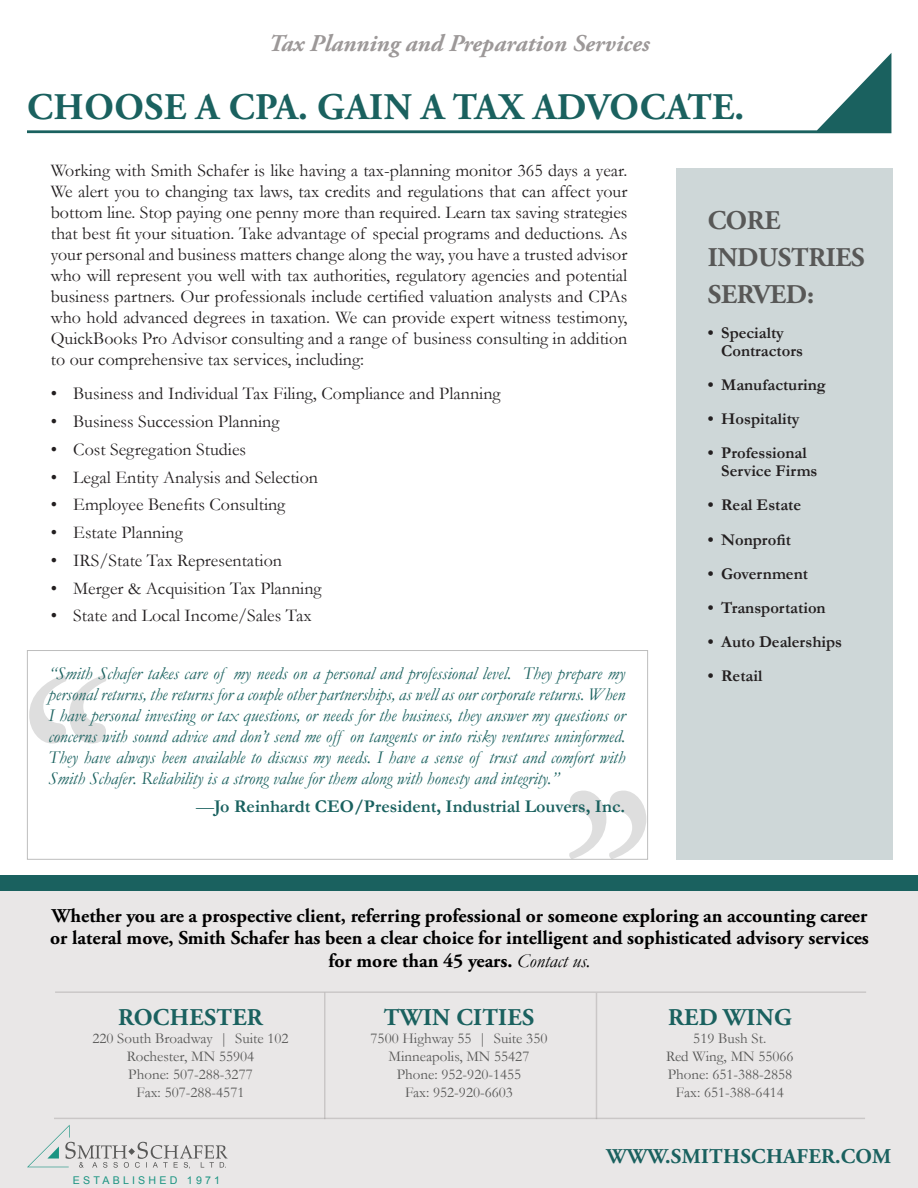
<style>
.page{position:relative;width:918px;height:1188px;background:#fff}
.page>*{position:absolute;margin:0;border:0;box-sizing:border-box;transform-origin:0 0}
.t1{font:700 37.5px "Adobe Garamond Pro";letter-spacing:.015em;color:#1a615f}
.t2{font:700 27px "Adobe Garamond Pro";letter-spacing:-.015em;color:#585857}
.t3{font:italic 700 24px "Adobe Garamond Pro";color:#9c9898}
.t4{font:700 24px "Adobe Garamond Pro";letter-spacing:.015em;color:#1a615f}
.t5{font:700 21px "Adobe Garamond Pro";letter-spacing:.015em;color:#1a615f}
.t6{font:700 19.5px "Adobe Garamond Pro";color:#000}
.t7{font:18px/21px "Garamond";color:#231f20;text-align:justify}
.t8{font:italic 18px/21px "Garamond";color:#1a615f;text-align:justify}
.t9{font:700 18px "Garamond";color:#1a615f}
.t10{font:700 16.5px/18px "Garamond";color:#231f20}
.t11{font:15px "Garamond";color:#585857}
.t12{font:10.65px "Arial";letter-spacing:.3em;color:#1a9482}
.s1{font-weight:400;font-style:italic}
.s2{font-family:"Garamond";font-weight:400;font-style:italic}
</style>
<div class="page">
<div style="left:676px;top:168px;width:216px;height:692px;background:#ced7d8"></div>
<svg style="left:29px;top:675px;width:77px;height:69px"></svg>
<svg style="left:569px;top:791px;width:77px;height:67px"></svg>
<div style="left:0;top:883px;width:918px;height:305px;background:#e9e7e7"></div>
<svg style="left:27px;top:53px;width:864px;height:80px"></svg>
<hr style="left:54px;top:1118px;width:811px;height:1px;background:#9c9898">
<hr style="left:55px;top:991px;width:811px;height:2px;background:#9c9898">
<hr style="left:324px;top:993px;width:2px;height:126px;background:#9c9898">
<hr style="left:596px;top:993px;width:1px;height:126px;background:#9c9898">
<div style="left:0;top:876px;width:918px;height:15px;background:#1a615f"></div>
<svg style="left:27px;top:1125px;width:201px;height:44px"></svg>
<p class="t3" style="left:268px;top:30px;width:383px">Tax Planning and Preparation Services</p>
<p class="t1" style="left:27px;top:85px;width:719px">CHOOSE A CPA. GAIN A TAX ADVOCATE.</p>
<p class="t7" style="left:51px;top:159px;width:578px">Working with Smith Schafer is like having a tax-planning monitor 365 days a year.<br>We alert you to changing tax laws, tax credits and regulations that can affect your bottom line. Stop paying one penny more than required. Learn tax saving strategies that best fit your situation. Take advantage of special programs and deductions. As your personal and business matters change along the way, you have a trusted advisor who will represent you well with tax authorities, regulatory agencies and potential business partners. Our professionals include certified valuation analysts and CPAs who hold advanced degrees in taxation. We can provide expert witness testimony, QuickBooks Pro Advisor consulting and a range of business consulting in addition to our comprehensive tax services, including:</p>
<p class="t7" style="left:51px;top:383px;width:451px">• Business and Individual Tax Filing, Compliance and Planning</p>
<p class="t7" style="left:51px;top:411px;width:230px">• Business Succession Planning</p>
<p class="t7" style="left:51px;top:438px;width:197px">• Cost Segregation Studies</p>
<p class="t7" style="left:51px;top:466px;width:269px">• Legal Entity Analysis and Selection</p>
<p class="t7" style="left:51px;top:494px;width:236px">• Employee Benefits Consulting</p>
<p class="t7" style="left:51px;top:522px;width:133px">• Estate Planning</p>
<p class="t7" style="left:51px;top:549px;width:233px">• IRS/State Tax Representation</p>
<p class="t7" style="left:51px;top:577px;width:272px">• Merger &amp; Acquisition Tax Planning</p>
<p class="t7" style="left:51px;top:605px;width:262px">• State and Local Income/Sales Tax</p>
<p class="t8" style="left:49px;top:662px;width:578px">“Smith Schafer takes care of my needs on a personal and professional level. They prepare my personal returns, the returns for a couple other partnerships, as well as our corporate returns. When I have personal investing or tax questions, or needs for the business, they answer my questions or concerns with sound advice and don’t send me off on tangents or into risky ventures uninformed.<br>They have always been available to discuss my needs. I have a sense of trust and comfort with Smith Schafer. Reliability is a strong value for them along with honesty and integrity.”</p>
<p class="t9" style="left:196px;top:794px;width:431px"><span class="s1">—</span>Jo Reinhardt CEO/President, Industrial Louvers, Inc.</p>
<p class="t2" style="left:708px;top:205px;width:74px">CORE</p>
<p class="t2" style="left:708px;top:242px;width:159px">INDUSTRIES</p>
<p class="t2" style="left:708px;top:279px;width:108px">SERVED:</p>
<p class="t10" style="left:721px;top:324px;width:83px;text-indent:-14px">• Specialty<br>Contractors</p>
<p class="t10" style="left:708px;top:376px;width:120px">• Manufacturing</p>
<p class="t10" style="left:708px;top:410px;width:93px">• Hospitality</p>
<p class="t10" style="left:721px;top:444px;width:98px;text-indent:-13px">• Professional<br>Service Firms</p>
<p class="t10" style="left:708px;top:496px;width:95px">• Real Estate</p>
<p class="t10" style="left:708px;top:531px;width:85px">• Nonprofit</p>
<p class="t10" style="left:708px;top:565px;width:102px">• Government</p>
<p class="t10" style="left:708px;top:599px;width:119px">• Transportation</p>
<p class="t10" style="left:708px;top:633px;width:136px">• Auto Dealerships</p>
<p class="t10" style="left:708px;top:667px;width:56px">• Retail</p>
<p class="t6" style="left:52px;top:904px;width:817px">Whether you are a prospective client, referring professional or someone exploring an accounting career</p>
<p class="t6" style="left:50px;top:927px;width:820px">or lateral move, Smith Schafer has been a clear choice for intelligent and sophisticated advisory services</p>
<p class="t6" style="left:329px;top:949px;width:264px">for more than 45 years. <span class="s2">Contact us.</span></p>
<p class="t4" style="left:118px;top:1004px;width:146px">ROCHESTER</p>
<p class="t11" style="left:92px;top:1028px;width:198px">220 South Broadway | Suite 102</p>
<p class="t11" style="left:127px;top:1046px;width:129px">Rochester, MN 55904</p>
<p class="t11" style="left:128px;top:1064px;width:126px">Phone: 507-288-3277</p>
<p class="t11" style="left:137px;top:1082px;width:109px">Fax: 507-288-4571</p>
<p class="t12" style="left:73px;top:1173px;width:149px">ESTABLISHED 1971</p>
<p class="t4" style="left:384px;top:1004px;width:152px">TWIN CITIES</p>
<p class="t11" style="left:371px;top:1028px;width:178px">7500 Highway 55 | Suite 350</p>
<p class="t11" style="left:389px;top:1046px;width:142px">Minneapolis, MN 55427</p>
<p class="t11" style="left:397px;top:1064px;width:126px">Phone: 952-920-1455</p>
<p class="t11" style="left:405px;top:1082px;width:109px">Fax: 952-920-6603</p>
<p class="t4" style="left:668px;top:1004px;width:125px">RED WING</p>
<p class="t11" style="left:693px;top:1028px;width:75px">519 Bush St.</p>
<p class="t11" style="left:666px;top:1046px;width:129px">Red Wing, MN 55066</p>
<p class="t11" style="left:668px;top:1064px;width:126px">Phone: 651-388-2858</p>
<p class="t11" style="left:676px;top:1082px;width:109px">Fax: 651-388-6414</p>
<p class="t5" style="left:607px;top:1144px;width:286px">WWW.SMITHSCHAFER.COM</p>
</div>
